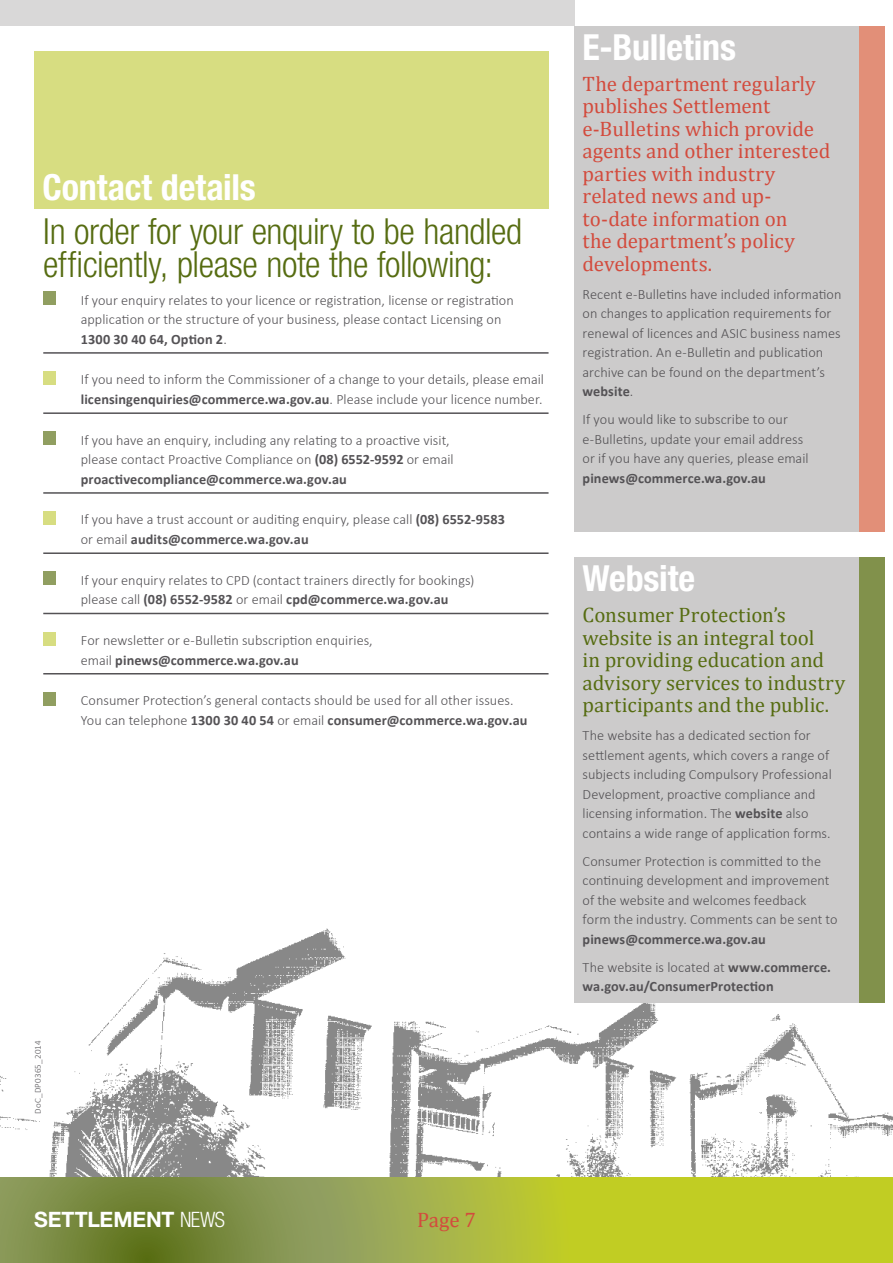
<style>
.page{position:relative;width:893px;height:1263px;background:#fff}
.page>*{position:absolute;margin:0;border:0;box-sizing:border-box;transform-origin:0 0}
.SN_Sub_head{font:300 condensed 36px/33px "Helvetica Neue LT Std";letter-spacing:-.01em;color:#566c11}
.SN_Sub_head-2{font:700 condensed 36px "Helvetica Neue LT Std";letter-spacing:-.005em;color:#fff}
.t1{font:700 21.15px "Helvetica Neue LT Std";color:#fff}
.SN_Intro_para{font:21px/22.5px "Cambria Math";color:#d34b3d}
.SN_Intro_para-2{font:21px/22.5px "Cambria Math";letter-spacing:.005em;color:#566c11}
.SN_Body_text{font:300 14.25px/19.5px "Calibri";letter-spacing:.005em;color:#545255}
.SN_Body_text-2{font:700 14.25px/19.5px "Calibri";letter-spacing:.005em;color:#545255}
.SN_Body_text-3{font:300 9px "Calibri";letter-spacing:.02em;color:#545255}
.s1{font-weight:700}
.s2{font-weight:300;font-stretch:condensed}
.s3{font-weight:300}
</style>
<div class="page">
<img style="left:0;top:928px;width:893px;height:250px">
<div style="left:859px;top:557px;width:26px;height:445px;background:#81914b"></div>
<div style="left:859px;top:26px;width:26px;height:505px;background:#e28f78"></div>
<div style="left:574px;top:557px;width:285px;height:445px;background:#cccbcb"></div>
<hr style="left:43px;top:352px;width:506px;height:2px;background:#545255">
<hr style="left:43px;top:412px;width:506px;height:2px;background:#545255">
<hr style="left:43px;top:492px;width:506px;height:2px;background:#545255">
<hr style="left:43px;top:552px;width:506px;height:2px;background:#545255">
<hr style="left:43px;top:613px;width:506px;height:1px;background:#545255">
<hr style="left:43px;top:673px;width:506px;height:1px;background:#545255">
<div style="left:43px;top:292px;width:13px;height:13px;background:#909e60"></div>
<div style="left:43px;top:371px;width:13px;height:13px;background:#d7dd81"></div>
<div style="left:43px;top:432px;width:13px;height:13px;background:#909e60"></div>
<div style="left:43px;top:511px;width:13px;height:13px;background:#d7dd81"></div>
<div style="left:43px;top:572px;width:13px;height:13px;background:#909e60"></div>
<div style="left:43px;top:632px;width:13px;height:13px;background:#d7dd81"></div>
<div style="left:43px;top:692px;width:13px;height:13px;background:#909e60"></div>
<div style="left:34px;top:51px;width:514px;height:158px;background:#d7dd81"></div>
<div style="left:0;top:0;width:574px;height:26px;background:#d9d8d8"></div>
<div style="left:574px;top:26px;width:285px;height:505px;background:#cccbcb"></div>
<svg style="left:0;top:1178px;width:893px;height:85px;background:#a0ae38"></svg>
<h1 class="SN_Sub_head-2" style="left:43px;top:165px;width:215px">Contact details</h1>
<p class="SN_Sub_head" style="left:43px;top:214px;width:480px">In order for your enquiry to be handled efficiently, please note the following:</p>
<p class="SN_Body_text" style="left:81px;top:290px;width:435px">If your enquiry relates to your licence or registration, license or registration application or the structure of your business, please contact Licensing on<br><span class="s1">1300 30 40 64, Option 2</span>.</p>
<p class="SN_Body_text" style="left:81px;top:370px;width:465px">If you need to inform the Commissioner of a change to your details, please email <span class="s1">licensingenquiries@commerce.wa.gov.au</span>. Please include your licence number.</p>
<p class="SN_Body_text" style="left:81px;top:430px;width:374px">If you have an enquiry, including any relating to a proactive visit, please contact Proactive Compliance on <span class="s1">(08) 6552-9592</span> or email <span class="s1">proactivecompliance@commerce.wa.gov.au</span></p>
<p class="SN_Body_text" style="left:81px;top:510px;width:426px">If you have a trust account or auditing enquiry, please call <span class="s1">(08) 6552-9583 </span>or email <span class="s1">audits@commerce.wa.gov.au</span></p>
<p class="SN_Body_text" style="left:81px;top:570px;width:395px">If your enquiry relates to CPD (contact trainers directly for bookings) please call <span class="s1">(08) 6552-9582</span> or email <span class="s1">cpd@commerce.wa.gov.au</span></p>
<p class="SN_Body_text" style="left:81px;top:630px;width:294px">For newsletter or e-Bulletin subscription enquiries, email <span class="s1">pinews@commerce.wa.gov.au</span></p>
<p class="SN_Body_text" style="left:81px;top:691px;width:448px">Consumer Protection’s general contacts should be used for all other issues.<br>You can telephone <span class="s1">1300 30 40 54</span> or email <span class="s1">consumer@commerce.wa.gov.au</span></p>
<p class="SN_Body_text-3" style="left:32px;top:1114px;width:75px;rotate:-90deg">DoC_DP0365_2014</p>
<p class="t1" style="left:34px;top:1206px;width:192px">SETTLEMENT <span class="s2">NEWS</span></p>
<p class="SN_Intro_para" style="left:417px;top:1208px;width:60px">Page 7</p>
<p class="SN_Sub_head-2" style="left:583px;top:25px;width:155px">E-Bulletins</p>
<p class="SN_Intro_para" style="left:583px;top:72px;width:249px">The department regularly publishes Settlement e-Bulletins which provide agents and other interested parties with industry related news and up&shy;to-date information on<br>the department’s policy developments.</p>
<p class="SN_Body_text" style="left:583px;top:284px;width:260px">Recent e-Bulletins have included information on changes to application requirements for renewal of licences and ASIC business names registration. An e-Bulletin and publication archive can be found on the department’s <span class="s1">website</span>.</p>
<p class="SN_Body_text" style="left:583px;top:410px;width:228px">If you would like to subscribe to our e-Bulletins, update your email address or if you have any queries, please email <span class="s1">pinews@commerce.wa.gov.au</span></p>
<p class="SN_Sub_head-2" style="left:583px;top:557px;width:114px">Website</p>
<p class="SN_Intro_para-2" style="left:583px;top:604px;width:264px">Consumer Protection’s website is an integral tool<br>in providing education and advisory services to industry participants and the public.</p>
<p class="SN_Body_text" style="left:583px;top:726px;width:251px">The website has a dedicated section for settlement agents, which covers a range of subjects including Compulsory Professional Development, proactive compliance and licensing information. The <span class="s1">website</span> also contains a wide range of application forms.</p>
<p class="SN_Body_text" style="left:583px;top:851px;width:257px">Consumer Protection is committed to the continuing development and improvement of the website and welcomes feedback form the industry. Comments can be sent to <span class="s1">pinews@commerce.wa.gov.au</span></p>
<p class="SN_Body_text-2" style="left:583px;top:957px;width:250px"><span class="s3">The website is located at</span> www.commerce. wa.gov.au/ConsumerProtection</p>
</div>
